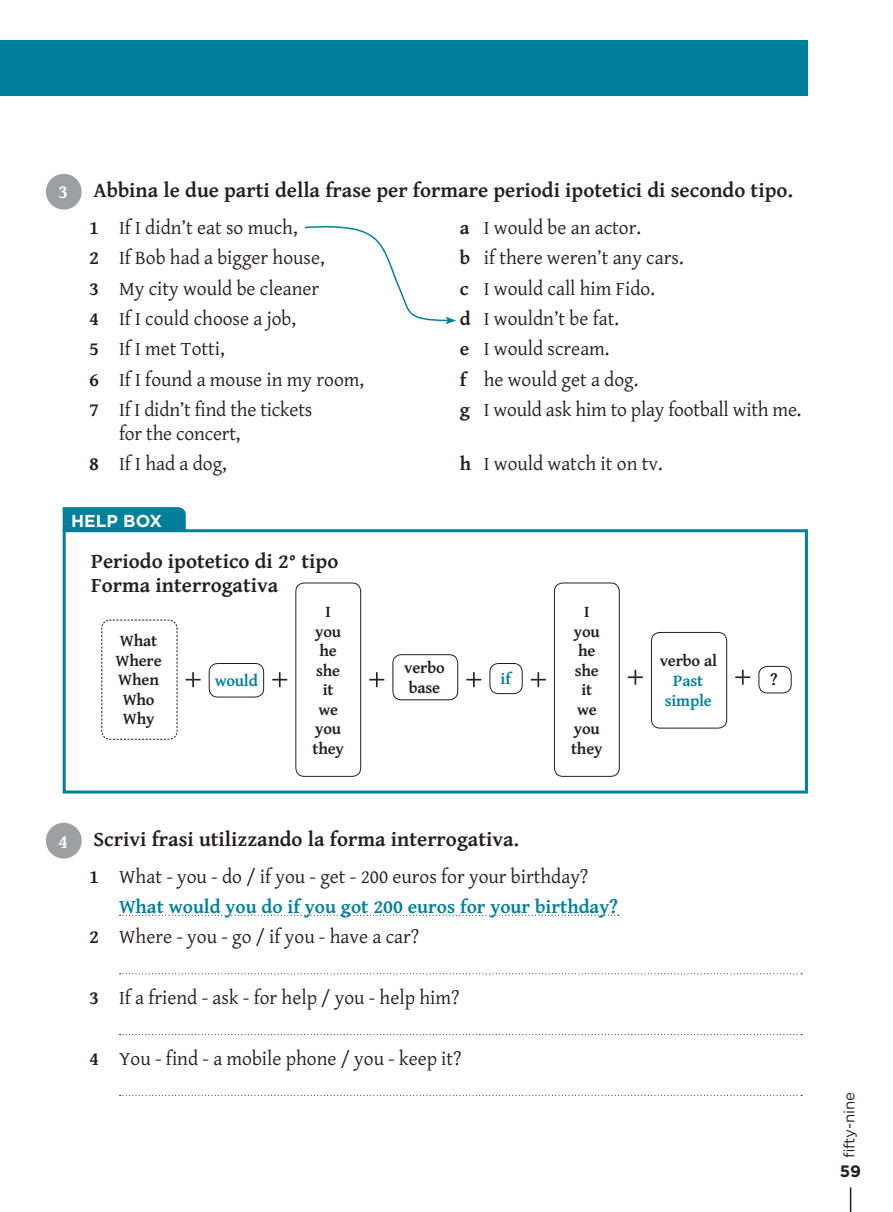
<style>
.page{position:relative;width:893px;height:1212px;background:#fff}
.page>*{position:absolute;margin:0;border:0;box-sizing:border-box;transform-origin:0 0}
.t1{font:700 21px "Kind 06";color:#231f20}
.t2{font:700 21px/24px "Kind 10";color:#231f20}
.t3{font:19.5px/30.5px "Kind 10";color:#231f20}
.t4{font:19.5px "Kind 06";color:#231f20}
.t5{font:700 19.5px "Kind 10";color:#007f9b}
.t6{font:700 19.5px "Kind 10";color:#fff}
.t7{font:700 17.25px "Gotham";color:#fff}
.t8{font:700 16.5px/19.5px "Kind 10";letter-spacing:-.01em;color:#231f20;text-align:center}
.t9{font:700 16.5px/19.5px "Kind 10";letter-spacing:-.01em;color:#007f9b;text-align:center}
.t10{font:700 16.5px "Gotham";color:#231f20}
.t11{font:15px "Gotham";letter-spacing:-.005em;color:#231f20}
.s1{font-weight:700}
</style>
<div class="page">
<div style="left:0;top:40px;width:808px;height:56px;background:#007f9b"></div>
<svg style="left:850px;top:1187px;width:1px;height:25px"></svg>
<svg style="left:120px;top:915px;width:499px;height:1px"></svg>
<svg style="left:120px;top:973px;width:682px;height:1px"></svg>
<svg style="left:120px;top:1034px;width:682px;height:1px"></svg>
<svg style="left:120px;top:1095px;width:682px;height:1px"></svg>
<div style="left:46px;top:823px;width:36px;height:35px;background:#9d9fa2;border-radius:50%"></div>
<div style="left:46px;top:174px;width:36px;height:36px;background:#9d9fa2;border-radius:50%"></div>
<div style="left:490px;top:663px;width:33px;height:31px;border:1px solid #231f20;border-radius:9px"></div>
<div style="left:209px;top:663px;width:55px;height:34px;border:1px solid #231f20;border-radius:9px"></div>
<div style="left:651px;top:632px;width:76px;height:96px;border:1px solid #231f20;border-radius:9px"></div>
<svg style="left:628px;top:670px;width:15px;height:15px"></svg>
<svg style="left:735px;top:670px;width:15px;height:15px"></svg>
<div style="left:63px;top:529px;width:745px;height:264px;border:3px solid #007f9b"></div>
<div style="left:63px;top:507px;width:123px;height:25px;background:#007f9b"></div>
<div style="left:758px;top:666px;width:33px;height:27px;border:1px solid #231f20;border-radius:9px"></div>
<div style="left:392px;top:654px;width:66px;height:46px;border:1px solid #231f20;border-radius:9px"></div>
<svg style="left:101px;top:619px;width:77px;height:121px"></svg>
<div style="left:295px;top:583px;width:66px;height:194px;border:1px solid #231f20;border-radius:9px"></div>
<div style="left:554px;top:583px;width:66px;height:194px;border:1px solid #231f20;border-radius:9px"></div>
<svg style="left:186px;top:672px;width:15px;height:15px"></svg>
<svg style="left:272px;top:672px;width:15px;height:15px"></svg>
<svg style="left:531px;top:672px;width:15px;height:15px"></svg>
<svg style="left:369px;top:672px;width:15px;height:15px"></svg>
<svg style="left:466px;top:672px;width:15px;height:15px"></svg>
<svg style="left:305px;top:225px;width:151px;height:99px"></svg>
<p class="t6" style="left:58px;top:177px;width:11px">3</p>
<p class="t1" style="left:94px;top:174px;width:701px">Abbina le due parti della frase per formare periodi ipotetici di secondo tipo.</p>
<p class="t3" style="left:89px;top:211px;width:210px"><span class="s1">1</span> If I didn’t eat so much,</p>
<p class="t3" style="left:460px;top:211px;width:183px"><span class="s1">a</span> I would be an actor.</p>
<p class="t3" style="left:89px;top:241px;width:237px"><span class="s1">2</span> If Bob had a bigger house,</p>
<p class="t3" style="left:460px;top:241px;width:225px"><span class="s1">b</span> if there weren’t any cars.</p>
<p class="t3" style="left:89px;top:272px;width:231px"><span class="s1">3</span> My city would be cleaner</p>
<p class="t3" style="left:460px;top:272px;width:197px"><span class="s1">c</span> I would call him Fido.</p>
<p class="t3" style="left:89px;top:302px;width:208px"><span class="s1">4</span> If I could choose a job,</p>
<p class="t3" style="left:460px;top:302px;width:161px"><span class="s1">d</span> I wouldn’t be fat.</p>
<p class="t3" style="left:89px;top:333px;width:137px"><span class="s1">5</span> If I met Totti,</p>
<p class="t3" style="left:460px;top:333px;width:151px"><span class="s1">e</span> I would scream.</p>
<p class="t3" style="left:89px;top:363px;width:276px"><span class="s1">6</span> If I found a mouse in my room,</p>
<p class="t3" style="left:460px;top:363px;width:180px"><span class="s1">f</span> he would get a dog.</p>
<p class="t3" style="left:89px;top:393px;width:225px"><span class="s1">7</span> If I didn’t find the tickets</p>
<p class="t3" style="left:460px;top:393px;width:343px"><span class="s1">g</span> I would ask him to play football with me.</p>
<p class="t3" style="left:89px;top:417px;width:153px;text-indent:30px">for the concert,<br><span class="s1">8</span> If I had a dog,</p>
<p class="t3" style="left:460px;top:448px;width:204px"><span class="s1">h</span> I would watch it on tv.</p>
<p class="t7" style="left:71px;top:510px;width:92px">HELP BOX</p>
<p class="t2" style="left:91px;top:548px;width:249px">Periodo ipotetico di 2° tipo<br>Forma interrogativa</p>
<p class="t8" style="left:116px;top:631px;width:48px">What<br>Where<br>When<br>Who<br>Why</p>
<p class="t8" style="left:312px;top:601px;width:33px">I you he she it we you they</p>
<p class="t8" style="left:571px;top:601px;width:33px">I you he she it we you they</p>
<p class="t8" style="left:404px;top:657px;width:42px;text-align:left">verbo base</p>
<p class="t9" style="left:215px;top:670px;width:45px">would</p>
<p class="t9" style="left:501px;top:668px;width:12px">if</p>
<p class="t6" style="left:58px;top:827px;width:11px">4</p>
<p class="t1" style="left:94px;top:823px;width:427px">Scrivi frasi utilizzando la forma interrogativa.</p>
<p class="t4" style="left:89px;top:858px;width:501px"><span class="s1">1</span> What - you - do / if you - get - 200 euros for your birthday?</p>
<p class="t5" style="left:119px;top:892px;width:501px">What would you do if you got 200 euros for your birthday?</p>
<p class="t4" style="left:89px;top:919px;width:332px"><span class="s1">2</span> Where - you - go / if you - have a car?</p>
<p class="t3" style="left:89px;top:981px;width:372px"><span class="s1">3</span> If a friend - ask - for help / you - help him?</p>
<p class="t3" style="left:89px;top:1042px;width:374px"><span class="s1">4</span> You - find - a mobile phone / you - keep it?</p>
<p class="t8" style="left:660px;top:651px;width:59px">verbo al</p>
<p class="t9" style="left:665px;top:670px;width:49px">Past simple</p>
<p class="t8" style="left:770px;top:670px;width:9px">?</p>
<p class="t11" style="left:841px;top:1158px;width:68px;rotate:-90deg">fifty-nine</p>
<p class="t10" style="left:840px;top:1161px;width:23px">59</p>
</div>
